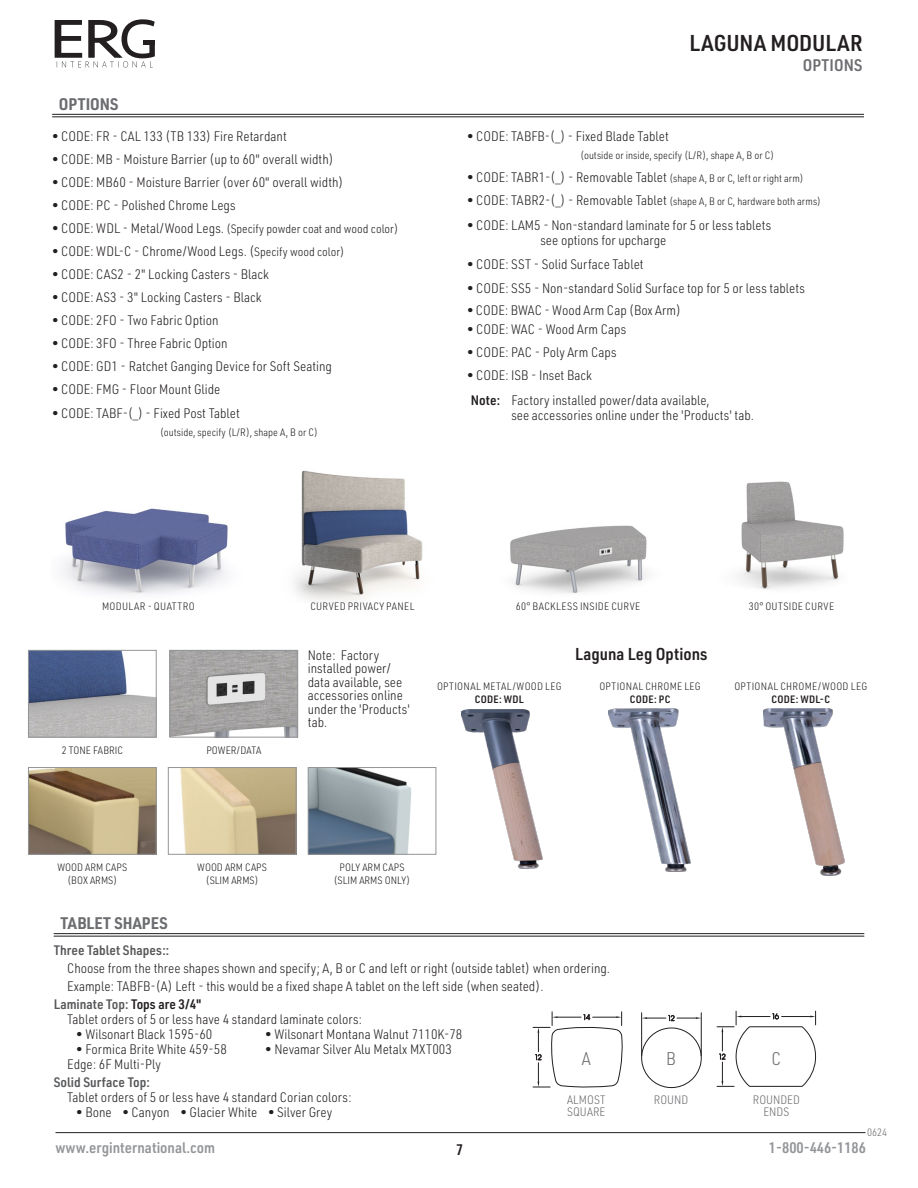
<style>
.page{position:relative;width:918px;height:1188px;background:#fff}
.page>*{position:absolute;margin:0;border:0;box-sizing:border-box;transform-origin:0 0}
.H_RT_PG_HEADER{font:600 22.5px "URWDIN Semi Cond";color:#231f20}
.New_Table_price{font:300 18px "URWDIN Semi Cond";color:#6c6d70}
.New_Option_Bullets{font:600 16.95px "URWDIN Semi Cond";color:#231f20}
.NEW_Subhead_rule_below{font:700 16.5px "URWDIN Semi Cond";color:#6c6d70}
.H_RT_PG_HEADER-2{font:600 16.5px "URWDIN Semi Cond";letter-spacing:.01em;color:#6c6d70}
.t1{font:600 15px "URWDIN Semi Cond";color:#939598}
.t2{font:600 15px "URWDIN Semi Cond";color:#231f20}
.New_Option_Bullets-2{font:300 13.5px/15px "URWDIN Semi Cond";color:#231f20}
.New_List_text{font:300 13.5px/13.5px "URWDIN Semi Cond";color:#231f20}
.New_Subhead_9pt_80{font:600 13.5px "URWDIN Semi Cond";color:#57585a}
.New_Table_description{font:300 13.5px "URWDIN Semi Cond";color:#231f20}
.New_Option_Bullets-3{font:300 12px "URWDIN Semi Cond";color:#231f20}
.New_Table_price-2{font:300 12px/12px "URWDIN Semi Cond";color:#6c6d70}
.C_pictorial_specpg_text{font:300 10.5px "URWDIN Semi Cond";letter-spacing:.035em;color:#231f20}
.NEW_Callout_7_point{font:300 10.5px/12.6px "URWDIN Semi Cond";color:#231f20;text-align:center}
.New_Option_Bullets-4{font:300 10.5px "URWDIN Semi Cond";color:#231f20}
.C_pictorial_specpg_text-2{font:600 10.5px "URWDIN Semi Cond";letter-spacing:.02em;color:#231f20}
.t3{font:300 10.5px "URWDIN Semi Cond";color:#6c6d70}
.s1{font-size:13.5px}
.s2{font-size:12px}
.s3{font-size:10.5px}
.s4{font-weight:600}
.s5{color:#231f20}
</style>
<div class="page">
<hr style="left:56px;top:1132px;width:810px;height:1px;background:#231f20">
<svg style="left:54px;top:19px;width:101px;height:48px"></svg>
<div style="left:144px;top:40px;width:11px;height:5px;background:#231f20"></div>
<hr style="left:52px;top:114px;width:812px;height:1px;background:#231f20">
<hr style="left:52px;top:117px;width:812px;height:1px;background:#231f20">
<img style="left:62px;top:508px;width:166px;height:87px">
<img style="left:294px;top:470px;width:129px;height:132px">
<img style="left:739px;top:481px;width:105px;height:108px">
<img style="left:510px;top:525px;width:138px;height:68px">
<img style="left:462px;top:709px;width:80px;height:160px">
<img style="left:609px;top:709px;width:81px;height:163px">
<img style="left:764px;top:709px;width:81px;height:167px">
<img style="left:30px;top:652px;width:125px;height:84px">
<div style="left:28px;top:650px;width:129px;height:88px;border:1px solid #939598"></div>
<img style="left:172px;top:652px;width:124px;height:84px">
<div style="left:170px;top:650px;width:128px;height:88px;border:1px solid #939598"></div>
<img style="left:180px;top:769px;width:114px;height:84px">
<div style="left:168px;top:767px;width:128px;height:88px;border:1px solid #939598"></div>
<img style="left:30px;top:769px;width:125px;height:84px">
<div style="left:28px;top:767px;width:129px;height:88px;border:1px solid #939598"></div>
<img style="left:310px;top:769px;width:101px;height:84px">
<div style="left:308px;top:767px;width:128px;height:88px;border:1px solid #939598"></div>
<hr style="left:54px;top:933px;width:810px;height:1px;background:#231f20">
<hr style="left:54px;top:936px;width:810px;height:1px;background:#231f20">
<svg style="left:641px;top:1027px;width:61px;height:61px"></svg>
<hr style="left:641px;top:1013px;width:1px;height:43px;background:#231f20">
<hr style="left:701px;top:1013px;width:1px;height:43px;background:#231f20">
<svg style="left:642px;top:1014px;width:59px;height:7px"></svg>
<svg style="left:717px;top:1011px;width:99px;height:76px"></svg>
<svg style="left:533px;top:1012px;width:89px;height:76px"></svg>
<p class="NEW_Subhead_rule_below" style="left:59px;top:92px;width:61px">OPTIONS</p>
<p class="New_Option_Bullets-2" style="left:52px;top:128px;width:236px">• CODE: FR - CAL 133 (TB 133) Fire Retardant</p>
<p class="New_Option_Bullets-2" style="left:52px;top:151px;width:283px">• CODE: MB - Moisture Barrier (up to 60" overall width)</p>
<p class="New_Option_Bullets-2" style="left:52px;top:174px;width:293px">• CODE: MB60 - Moisture Barrier (over 60" overall width)</p>
<p class="New_Option_Bullets-2" style="left:52px;top:197px;width:185px">• CODE: PC - Polished Chrome Legs</p>
<p class="New_Option_Bullets-3" style="left:52px;top:221px;width:348px"><span class="s1">• CODE: WDL - Metal/Wood Legs.</span> (Specify powder coat and wood color)</p>
<p class="New_Option_Bullets-2" style="left:52px;top:243px;width:294px">• CODE: WDL-C - Chrome/Wood Legs. (<span class="s2">Specify wood color)</span></p>
<p class="New_Option_Bullets-2" style="left:52px;top:266px;width:218px">• CODE: CAS2 - 2" Locking Casters - Black</p>
<p class="New_Option_Bullets-2" style="left:52px;top:289px;width:211px">• CODE: AS3 - 3" Locking Casters - Black</p>
<p class="New_Option_Bullets-2" style="left:52px;top:312px;width:168px">• CODE: 2FO - Two Fabric Option</p>
<p class="New_Option_Bullets-2" style="left:52px;top:335px;width:177px">• CODE: 3FO - Three Fabric Option</p>
<p class="New_Option_Bullets-2" style="left:52px;top:358px;width:281px">• CODE: GD1 - Ratchet Ganging Device for Soft Seating</p>
<p class="New_Option_Bullets-2" style="left:52px;top:381px;width:170px">• CODE: FMG - Floor Mount Glide</p>
<p class="New_Option_Bullets-2" style="left:52px;top:405px;width:189px">• CODE: TABF-(_) - Fixed Post Tablet</p>
<p class="New_Option_Bullets-4" style="left:160px;top:425px;width:159px">(outside, specify (L/R), shape A, B or C)</p>
<p class="H_RT_PG_HEADER" style="left:689px;top:28px;width:175px">LAGUNA MODULAR</p>
<p class="H_RT_PG_HEADER-2" style="left:803px;top:54px;width:61px">OPTIONS</p>
<p class="New_Option_Bullets-2" style="left:467px;top:128px;width:203px">• CODE: TABFB-(_) - Fixed Blade Tablet</p>
<p class="New_Option_Bullets-4" style="left:580px;top:149px;width:195px">(outside or inside, specify (L/R), shape A, B or C)</p>
<p class="New_Option_Bullets-2" style="left:467px;top:169px;width:338px">• CODE: TABR1-(_) - Removable Tablet <span class="s3">(shape A, B or C, left or right arm)</span></p>
<p class="New_Option_Bullets-2" style="left:467px;top:192px;width:355px">• CODE: TABR2-(_) - Removable Tablet <span class="s3">(shape A, B or C, hardware both arms)</span></p>
<p class="New_Option_Bullets-2" style="left:540px;top:217px;width:232px;text-indent:-73px">• CODE: LAM5 - Non-standard laminate for 5 or less tablets see options for upcharge</p>
<p class="New_Option_Bullets-2" style="left:467px;top:256px;width:178px">• CODE: SST - Solid Surface Tablet</p>
<p class="New_Option_Bullets-2" style="left:467px;top:281px;width:339px">• CODE: SS5 - Non-standard Solid Surface top for 5 or less tablets</p>
<p class="New_Table_description" style="left:467px;top:301px;width:215px">• CODE: BWAC - Wood Arm Cap (Box Arm)</p>
<p class="New_Option_Bullets-2" style="left:467px;top:322px;width:161px">• CODE: WAC - Wood Arm Caps</p>
<p class="New_Option_Bullets-2" style="left:467px;top:345px;width:151px">• CODE: PAC - Poly Arm Caps</p>
<p class="New_Option_Bullets-2" style="left:467px;top:368px;width:126px">• CODE: ISB - Inset Back</p>
<p class="New_Option_Bullets-2" style="left:471px;top:392px;width:240px"><span class="s4">Note:</span> Factory installed power/data available,</p>
<p class="New_Option_Bullets-2" style="left:511px;top:408px;width:244px">see accessories online under the 'Products' tab.</p>
<p class="C_pictorial_specpg_text" style="left:102px;top:600px;width:94px">MODULAR - QUATTRO</p>
<p class="C_pictorial_specpg_text" style="left:310px;top:600px;width:106px">CURVED PRIVACY PANEL</p>
<p class="C_pictorial_specpg_text" style="left:516px;top:600px;width:126px">60° BACKLESS INSIDE CURVE</p>
<p class="C_pictorial_specpg_text" style="left:749px;top:600px;width:87px">30° OUTSIDE CURVE</p>
<p class="NEW_Callout_7_point" style="left:62px;top:744px;width:63px">2 TONE FABRIC</p>
<p class="NEW_Callout_7_point" style="left:206px;top:744px;width:56px">POWER/DATA</p>
<p class="New_List_text" style="left:308px;top:648px;width:104px">Note: Factory installed power/ data available, see accessories online under the 'Products' tab.</p>
<p class="C_pictorial_specpg_text" style="left:437px;top:679px;width:126px">OPTIONAL METAL/WOOD LEG</p>
<p class="C_pictorial_specpg_text-2" style="left:475px;top:692px;width:51px">CODE: WDL</p>
<p class="New_Option_Bullets" style="left:575px;top:643px;width:134px">Laguna Leg Options</p>
<p class="C_pictorial_specpg_text" style="left:599px;top:679px;width:103px">OPTIONAL CHROME LEG</p>
<p class="C_pictorial_specpg_text-2" style="left:630px;top:692px;width:42px">CODE: PC</p>
<p class="C_pictorial_specpg_text" style="left:734px;top:679px;width:134px">OPTIONAL CHROME/WOOD LEG</p>
<p class="C_pictorial_specpg_text-2" style="left:772px;top:692px;width:60px">CODE: WDL-C</p>
<p class="NEW_Callout_7_point" style="left:57px;top:861px;width:71px">WOOD ARM CAPS (BOX ARMS)</p>
<p class="NEW_Callout_7_point" style="left:340px;top:861px;width:66px">POLY ARM CAPS</p>
<p class="NEW_Callout_7_point" style="left:197px;top:861px;width:71px">WOOD ARM CAPS</p>
<p class="NEW_Callout_7_point" style="left:206px;top:874px;width:54px">(SLIM ARMS)</p>
<p class="NEW_Callout_7_point" style="left:334px;top:874px;width:78px">(SLIM ARMS ONLY)</p>
<p class="NEW_Subhead_rule_below" style="left:60px;top:912px;width:109px">TABLET SHAPES</p>
<p class="New_Subhead_9pt_80" style="left:54px;top:941px;width:117px">Three Tablet Shapes::</p>
<p class="New_List_text" style="left:67px;top:961px;width:544px">Choose from the three shapes shown and specify; A, B or C and left or right (outside tablet) when ordering.</p>
<p class="New_List_text" style="left:67px;top:979px;width:478px">Example: TABFB-(A) Left - this would be a fixed shape A tablet on the left side (when seated).</p>
<p class="New_Subhead_9pt_80" style="left:54px;top:995px;width:149px">Laminate Top: <span class="s5">Tops are 3/4"</span></p>
<p class="New_List_text" style="left:67px;top:1012px;width:296px">Tablet orders of 5 or less have 4 standard laminate colors:</p>
<p class="New_List_text" style="left:76px;top:1027px;width:138px">• Wilsonart Black 1595-60</p>
<p class="New_List_text" style="left:265px;top:1027px;width:199px">• Wilsonart Montana Walnut 7110K-78</p>
<p class="New_List_text" style="left:76px;top:1042px;width:152px">• Formica Brite White 459-58</p>
<p class="New_List_text" style="left:265px;top:1042px;width:188px">• Nevamar Silver Alu Metalx MXT003</p>
<p class="New_List_text" style="left:67px;top:1057px;width:95px">Edge: 6F Multi-Ply</p>
<p class="New_Subhead_9pt_80" style="left:54px;top:1074px;width:98px">Solid Surface Top:</p>
<p class="New_List_text" style="left:67px;top:1091px;width:286px">Tablet orders of 5 or less have 4 standard Corian colors:</p>
<p class="New_List_text" style="left:76px;top:1106px;width:258px">• Bone • Canyon • Glacier White • Silver Grey</p>
<p class="New_Table_price" style="left:582px;top:1047px;width:10px">A</p>
<p class="New_Table_price" style="left:666px;top:1047px;width:11px">B</p>
<p class="New_Table_price" style="left:772px;top:1047px;width:11px">C</p>
<p class="New_Table_price-2" style="left:654px;top:1094px;width:36px">ROUND</p>
<p class="New_Table_price-2" style="left:753px;top:1094px;width:49px;text-align:center">ROUNDED<br>ENDS</p>
<p class="New_Table_price-2" style="left:567px;top:1093px;width:40px">ALMOST<br>SQUARE</p>
<p class="t3" style="left:867px;top:1125px;width:22px">0624</p>
<p class="t1" style="left:56px;top:1138px;width:161px">www.erginternational.com</p>
<p class="t1" style="left:769px;top:1138px;width:99px">1-800-446-1186</p>
<p class="t2" style="left:456px;top:1139px;width:9px">7</p>
</div>
